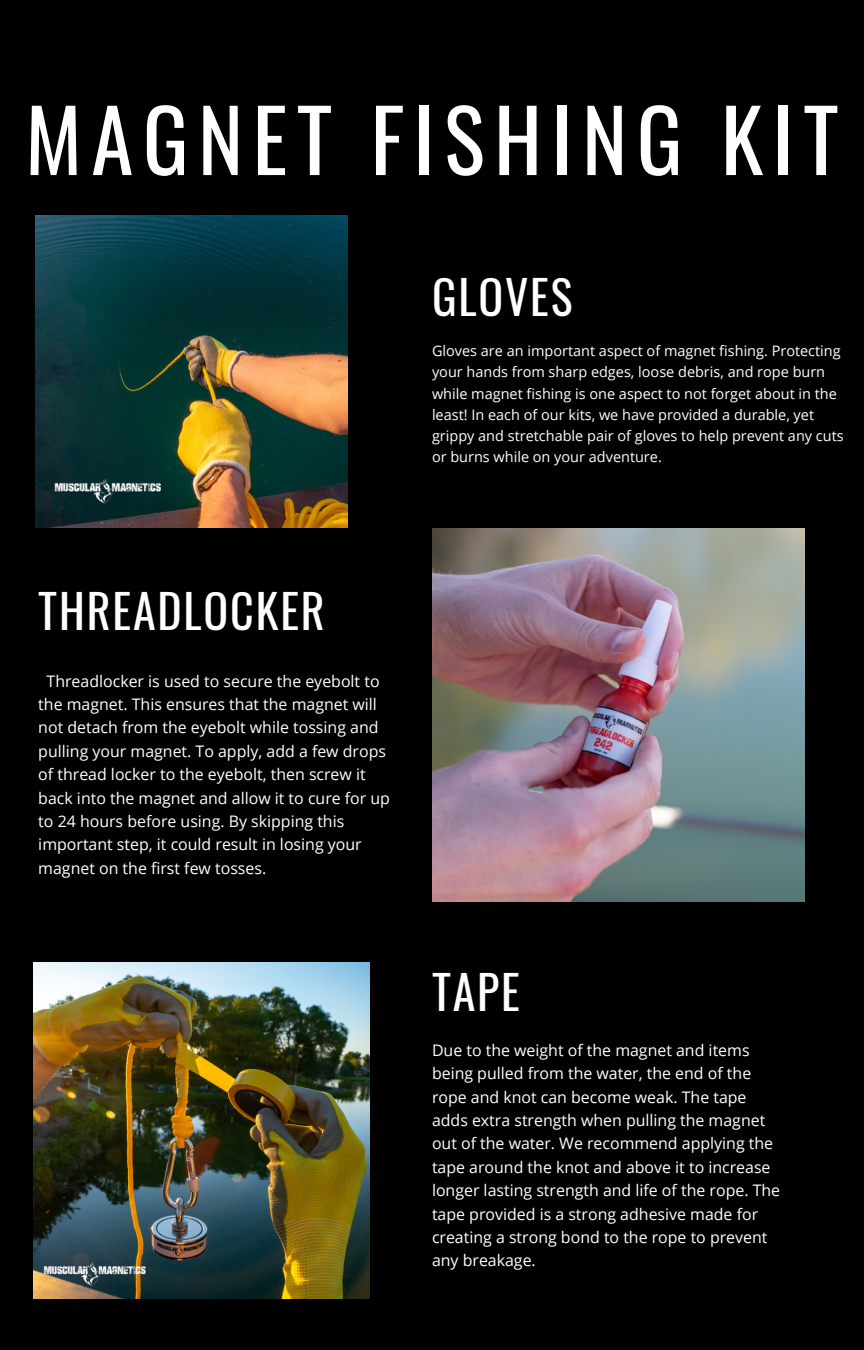
<style>
.page{position:relative;width:864px;height:1350px;background:#000}
.page>*{position:absolute;margin:0;border:0;box-sizing:border-box;transform-origin:0 0}
.t1{font:85.5px "Oswald";letter-spacing:.11em;color:#fff}
.t2{font:45.9px "Oswald";letter-spacing:.04em;color:#fff}
.t3{font:15.97px/23.4px "Open Sans";color:#fff}
.t4{font:14.4px/21.4px "Open Sans";color:#fff}
</style>
<div class="page">
<img style="left:432px;top:528px;width:373px;height:373px">
<img style="left:34px;top:962px;width:335px;height:336px">
<img style="left:35px;top:216px;width:312px;height:312px">
<p class="t1" style="left:25px;top:73px;width:815px">MAGNET FISHING KIT</p>
<p class="t2" style="left:432px;top:261px;width:142px">GLOVES</p>
<p class="t4" style="left:432px;top:340px;width:413px">Gloves are an important aspect of magnet fishing. Protecting your hands from sharp edges, loose debris, and rope burn while magnet fishing is one aspect to not forget about in the least! In each of our kits, we have provided a durable, yet grippy and stretchable pair of gloves to help prevent any cuts or burns while on your adventure.</p>
<p class="t2" style="left:38px;top:575px;width:288px">THREADLOCKER</p>
<p class="t3" style="left:38px;top:669px;width:353px;text-indent:8px">Threadlocker is used to secure the eyebolt to the magnet. This ensures that the magnet will not detach from the eyebolt while tossing and pulling your magnet. To apply, add a few drops of thread locker to the eyebolt, then screw it back into the magnet and allow it to cure for up to 24 hours before using. By skipping this important step, it could result in losing your magnet on the first few tosses.</p>
<p class="t2" style="left:432px;top:956px;width:89px">TAPE</p>
<p class="t3" style="left:432px;top:1038px;width:350px">Due to the weight of the magnet and items being pulled from the water, the end of the rope and knot can become weak. The tape adds extra strength when pulling the magnet out of the water. We recommend applying the tape around the knot and above it to increase longer lasting strength and life of the rope. The tape provided is a strong adhesive made for creating a strong bond to the rope to prevent any breakage.</p>
</div>
